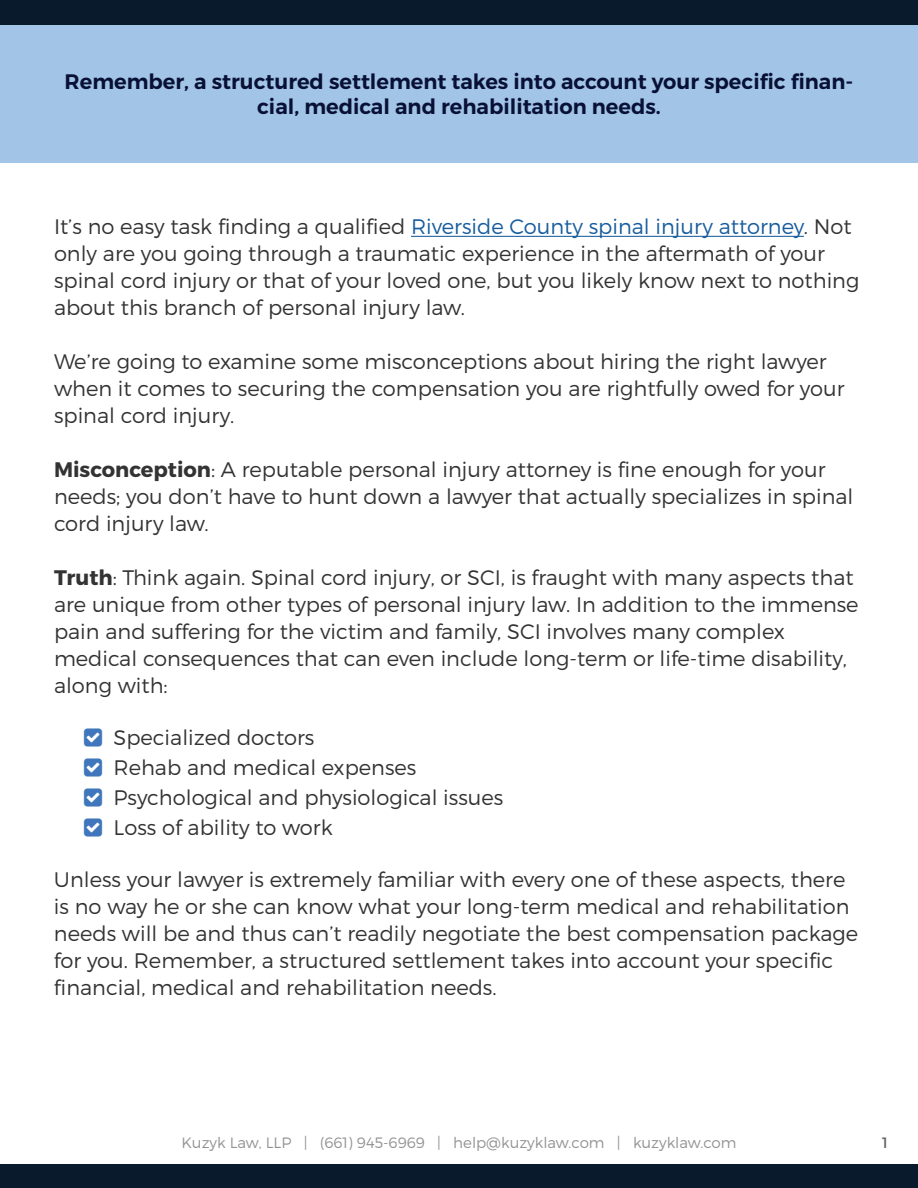
<style>
.page{position:relative;width:918px;height:1188px;background:#fff}
.page>*{position:absolute;margin:0;border:0;box-sizing:border-box;transform-origin:0 0}
.t1{font:300 21px/27px "Montserrat";color:#323332}
.t2{font:600 21px/25.2px "Montserrat";color:#081135;text-align:center}
.t3{font:300 15px "Montserrat";color:#939393}
.t4{font:15px "Montserrat";color:#656666}
.s1{color:#175d9e}
.s2{font-weight:700}
</style>
<div class="page">
<div style="left:0;top:0;width:918px;height:26px;background:#091a2c"></div>
<div style="left:0;top:1164px;width:918px;height:24px;background:#091a2c"></div>
<div style="left:0;top:26px;width:918px;height:137px;background:#a1c4e7"></div>
<hr style="left:411px;top:236px;width:393px;height:1px;background:#175d9e">
<p class="t2" style="left:65px;top:69px;width:790px">Remember, a structured settlement takes into account your specific finan&shy;cial, medical and rehabilitation needs.</p>
<p class="t1" style="left:54px;top:213px;width:807px">It’s no easy task finding a qualified <span class="s1">Riverside County spinal injury attorney</span>. Not only are you going through a traumatic experience in the aftermath of your spinal cord injury or that of your loved one, but you likely know next to nothing about this branch of personal injury law.</p>
<p class="t1" style="left:54px;top:348px;width:792px">We’re going to examine some misconceptions about hiring the right lawyer when it comes to securing the compensation you are rightfully owed for your spinal cord injury.</p>
<p class="t1" style="left:54px;top:456px;width:801px"><span class="s2">Misconception</span>: A reputable personal injury attorney is fine enough for your needs; you don’t have to hunt down a lawyer that actually specializes in spinal cord injury law.</p>
<p class="t1" style="left:54px;top:564px;width:806px"><span class="s2">Truth</span>: Think again. Spinal cord injury, or SCI, is fraught with many aspects that are unique from other types of personal injury law. In addition to the immense pain and suffering for the victim and family, SCI involves many complex medical consequences that can even include long-term or life-time disability, along with:</p>
<p class="t1" style="left:114px;top:722px;width:391px;line-height:30px">Specialized doctors<br>Rehab and medical expenses<br>Psychological and physiological issues<br>Loss of ability to work</p>
<p class="t1" style="left:54px;top:865px;width:806px">Unless your lawyer is extremely familiar with every one of these aspects, there is no way he or she can know what your long-term medical and rehabilitation needs will be and thus can’t readily negotiate the best compensation package for you. Remember, a structured settlement takes into account your specific financial, medical and rehabilitation needs.</p>
<p class="t3" style="left:181px;top:1133px;width:557px">Kuzyk Law, LLP | (661) 945-6969 | help@kuzyklaw.com | kuzyklaw.com</p>
<p class="t4" style="left:882px;top:1133px;width:7px">1</p>
</div>
